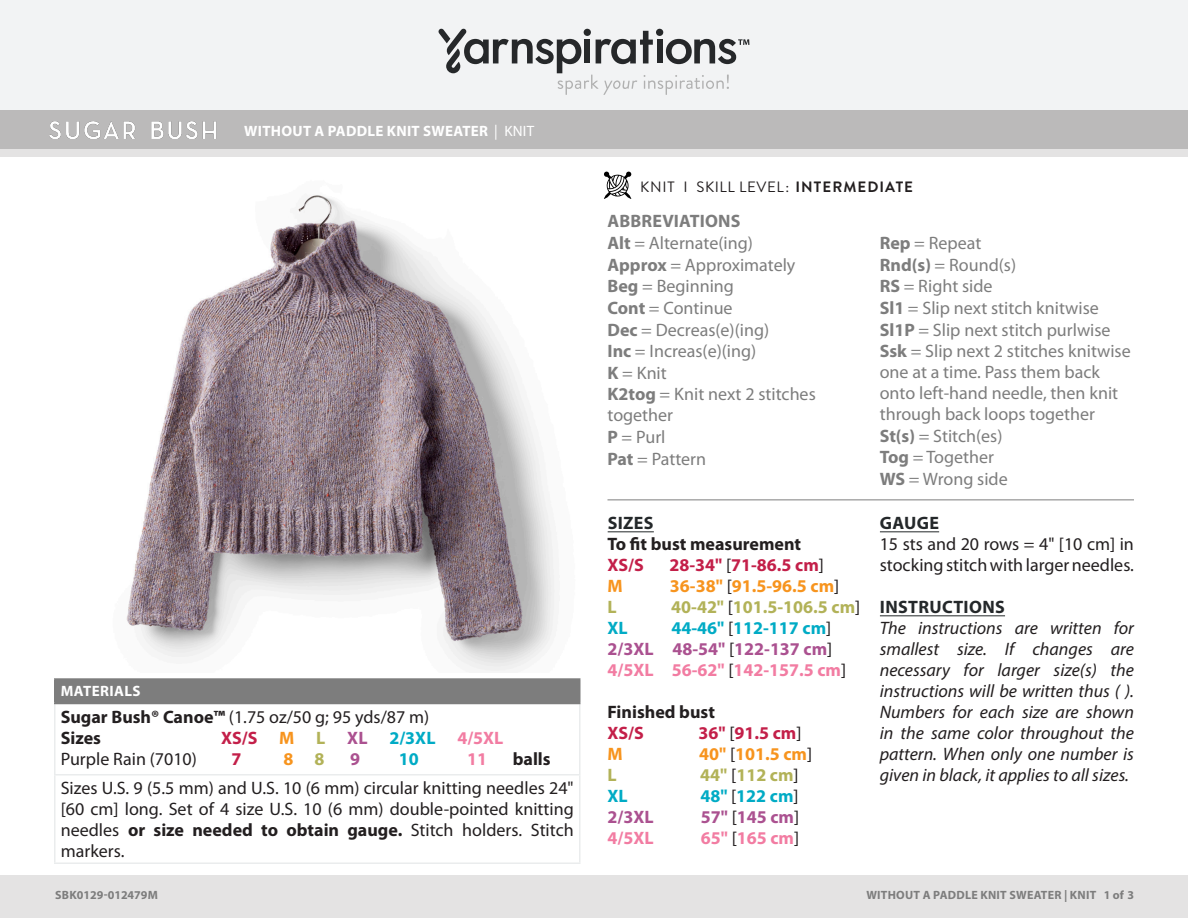
<style>
.page{position:relative;width:1188px;height:918px;background:#fff}
.page>*{position:absolute;margin:0;border:0;box-sizing:border-box;transform-origin:0 0}
.Abbreviations{font:18px/21px "Myriad Pro";color:#7d7d7d}
.Mat_body_3{font:18px/21px "Myriad Pro";color:#231f20;text-align:justify}
.Blurb{font:italic 18px/21px "Myriad Pro";color:#231f20;text-align:justify}
.Heading_2{font:700 18px "Myriad Pro";color:#00abc5}
.Heading_2-2{font:700 18px "Myriad Pro";color:#231f20}
.t1{font:700 18px "Myriad Pro";color:#f27ca2}
.t2{font:700 18px "Myriad Pro";color:#ab5190}
.t3{font:700 18px "Myriad Pro";color:#c31f49}
.t4{font:700 18px "Myriad Pro";color:#f7941e}
.t5{font:700 18px "Myriad Pro";color:#b2b258}
.Head{font:700 18px "Myriad Pro";letter-spacing:.02em;color:#24282a}
.Abbreviations_Head{font:700 18px "Myriad Pro";letter-spacing:.01em;color:#7d7d7d}
.Pattern_Title{font:700 15px "Myriad Pro";letter-spacing:.02em;color:#fff}
.Skill_Level{font:15px "Brandon Grotesque";letter-spacing:.035em;color:#231f20}
.Materials_Head{font:700 15px "Myriad Pro";letter-spacing:.03em;color:#fff}
.t6{font:700 12px "Myriad Pro";letter-spacing:.02em;color:#7d7d7d}
.t7{font:700 12px "Myriad Pro";color:#7d7d7d}
.s1{font-weight:400}
.s2{font-weight:700}
.s3{color:#c31f49}
.s4{color:#f7941e}
.s5{color:#b2b258}
.s6{color:#ab5190}
.s7{color:#f27ca2}
.s8{font-weight:400;color:#231f20}
</style>
<div class="page">
<div style="left:0;top:875px;width:1188px;height:43px;background:#e4e3e3"></div>
<div style="left:0;top:149px;width:1188px;height:9px;background:#e4e3e3"></div>
<div style="left:0;top:0;width:1188px;height:111px;background:#f2f3f4"></div>
<div style="left:0;top:111px;width:1188px;height:38px;background:#bbbaba"></div>
<svg style="left:604px;top:171px;width:27px;height:28px"></svg>
<div style="left:55px;top:679px;width:525px;height:25px;background:#7d7d7d"></div>
<hr style="left:54px;top:704px;width:2px;height:70px;background:#eaeced">
<hr style="left:579px;top:704px;width:1px;height:70px;background:#eaeced">
<hr style="left:54px;top:776px;width:2px;height:86px;background:#eaeced">
<hr style="left:579px;top:776px;width:1px;height:86px;background:#eaeced">
<hr style="left:54px;top:774px;width:526px;height:2px;background:#eaeced">
<hr style="left:54px;top:862px;width:526px;height:2px;background:#eaeced">
<hr style="left:54px;top:678px;width:526px;height:2px;background:#7d7d7d">
<hr style="left:54px;top:680px;width:2px;height:23px;background:#7d7d7d">
<hr style="left:54px;top:703px;width:526px;height:1px;background:#7d7d7d">
<svg style="left:438px;top:29px;width:311px;height:66px"></svg>
<hr style="left:608px;top:531px;width:46px;height:1px;background:#24282a">
<hr style="left:880px;top:531px;width:59px;height:1px;background:#24282a">
<hr style="left:880px;top:615px;width:125px;height:1px;background:#24282a">
<img style="left:126px;top:195px;width:429px;height:476px">
<img style="left:50px;top:121px;width:166px;height:17px">
<hr style="left:608px;top:500px;width:526px;height:1px;background:#7d7d7d">
<p class="Pattern_Title" style="left:244px;top:121px;width:292px">WITHOUT A PADDLE KNIT SWEATER <span class="s1">| KNIT</span></p>
<p class="Materials_Head" style="left:61px;top:681px;width:81px">MATERIALS</p>
<p class="Mat_body_3" style="left:61px;top:706px;width:370px"><span class="s2">Sugar Bush® Canoe™</span> (1.75 oz/50 g; 95 yds/87 m)</p>
<p class="Heading_2-2" style="left:61px;top:726px;width:42px">Sizes</p>
<p class="Heading_2" style="left:221px;top:726px;width:284px"><span class="s3">XS/S</span> <span class="s4">M</span> <span class="s5">L</span> <span class="s6">XL</span> 2/3XL <span class="s7">4/5XL</span></p>
<p class="Mat_body_3" style="left:61px;top:748px;width:138px">Purple Rain (7010)</p>
<p class="t3" style="left:231px;top:747px;width:11px">7</p>
<p class="t4" style="left:284px;top:747px;width:43px">8 <span class="s5">8</span></p>
<p class="t2" style="left:350px;top:747px;width:11px">9</p>
<p class="Heading_2" style="left:399px;top:747px;width:21px">10</p>
<p class="t1" style="left:467px;top:747px;width:21px">11</p>
<p class="Heading_2-2" style="left:513px;top:747px;width:39px">balls</p>
<p class="Mat_body_3" style="left:61px;top:777px;width:515px">Sizes U.S. 9 (5.5 mm) and U.S. 10 (6 mm) circular knitting needles 24" [60 cm] long. Set of 4 size U.S. 10 (6 mm) double-pointed knitting needles <span class="s2">or size needed to obtain gauge.</span> Stitch holders. Stitch markers.</p>
<p class="Skill_Level" style="left:640px;top:177px;width:275px">KNIT I SKILL LEVEL: <span class="s2">INTERMEDIATE</span></p>
<p class="Abbreviations_Head" style="left:608px;top:209px;width:135px">ABBREVIATIONS</p>
<p class="Abbreviations" style="left:608px;top:232px;width:147px"><span class="s2">Alt</span> = Alternate(ing)</p>
<p class="Abbreviations" style="left:608px;top:254px;width:189px"><span class="s2">Approx</span> = Approximately</p>
<p class="Abbreviations" style="left:608px;top:276px;width:128px"><span class="s2">Beg</span> = Beginning</p>
<p class="Abbreviations" style="left:608px;top:297px;width:127px"><span class="s2">Cont</span> = Continue</p>
<p class="Abbreviations" style="left:608px;top:319px;width:163px"><span class="s2">Dec</span> = Decreas(e)(ing)</p>
<p class="Abbreviations" style="left:608px;top:340px;width:150px"><span class="s2">Inc</span> = Increas(e)(ing)</p>
<p class="Abbreviations" style="left:608px;top:362px;width:61px"><span class="s2">K</span> = Knit</p>
<p class="Abbreviations" style="left:608px;top:384px;width:210px"><span class="s2">K2tog</span> = Knit next 2 stitches together</p>
<p class="Abbreviations" style="left:608px;top:426px;width:60px"><span class="s2">P</span> = Purl</p>
<p class="Abbreviations" style="left:608px;top:448px;width:100px"><span class="s2">Pat</span> = Pattern</p>
<p class="Head" style="left:608px;top:511px;width:48px">SIZES</p>
<p class="Heading_2-2" style="left:608px;top:532px;width:195px">To fit bust measurement</p>
<p class="t3" style="left:608px;top:553px;width:38px">XS/S</p>
<p class="t3" style="left:669px;top:553px;width:156px">28-34" <span class="s8">[</span>71-86.5 cm<span class="s8">]</span></p>
<p class="t4" style="left:608px;top:574px;width:17px">M</p>
<p class="t4" style="left:670px;top:574px;width:171px">36-38" <span class="s8">[</span>91.5-96.5 cm<span class="s8">]</span></p>
<p class="t5" style="left:608px;top:595px;width:11px">L</p>
<p class="t5" style="left:671px;top:595px;width:191px">40-42" <span class="s8">[</span>101.5-106.5 cm<span class="s8">]</span></p>
<p class="Heading_2" style="left:608px;top:616px;width:22px">XL</p>
<p class="Heading_2" style="left:671px;top:616px;width:161px">44-46" <span class="s8">[</span>112-117 cm<span class="s8">]</span></p>
<p class="t2" style="left:608px;top:637px;width:226px">2/3XL 48-54" <span class="s8">[</span>122-137 cm<span class="s8">]</span></p>
<p class="t1" style="left:608px;top:658px;width:240px">4/5XL 56-62" <span class="s8">[</span>142-157.5 cm<span class="s8">]</span></p>
<p class="Heading_2-2" style="left:608px;top:700px;width:109px">Finished bust</p>
<p class="t3" style="left:608px;top:721px;width:38px">XS/S</p>
<p class="t3" style="left:698px;top:721px;width:105px">36" <span class="s8">[</span>91.5 cm<span class="s8">]</span></p>
<p class="t4" style="left:608px;top:742px;width:17px">M</p>
<p class="t4" style="left:699px;top:742px;width:115px">40" <span class="s8">[</span>101.5 cm<span class="s8">]</span></p>
<p class="t5" style="left:608px;top:763px;width:11px">L</p>
<p class="t5" style="left:700px;top:763px;width:100px">44" <span class="s8">[</span>112 cm<span class="s8">]</span></p>
<p class="Heading_2" style="left:608px;top:784px;width:22px">XL</p>
<p class="Heading_2" style="left:700px;top:784px;width:100px">48" <span class="s8">[</span>122 cm<span class="s8">]</span></p>
<p class="t2" style="left:608px;top:805px;width:48px">2/3XL</p>
<p class="t2" style="left:701px;top:805px;width:100px">57" <span class="s8">[</span>145 cm<span class="s8">]</span></p>
<p class="t1" style="left:608px;top:826px;width:48px">4/5XL</p>
<p class="t1" style="left:701px;top:826px;width:100px">65" <span class="s8">[</span>165 cm<span class="s8">]</span></p>
<p class="Abbreviations" style="left:880px;top:232px;width:103px"><span class="s2">Rep</span> = Repeat</p>
<p class="Abbreviations" style="left:880px;top:254px;width:138px"><span class="s2">Rnd(s)</span> = Round(s)</p>
<p class="Abbreviations" style="left:880px;top:276px;width:114px"><span class="s2">RS</span> = Right side</p>
<p class="Abbreviations" style="left:880px;top:297px;width:221px"><span class="s2">Sl1</span> = Slip next stitch knitwise</p>
<p class="Abbreviations" style="left:880px;top:319px;width:232px"><span class="s2">Sl1P</span> = Slip next stitch purlwise</p>
<p class="Abbreviations" style="left:880px;top:340px;width:253px"><span class="s2">Ssk</span> = Slip next 2 stitches knitwise one at a time. Pass them back onto left-hand needle, then knit through back loops together</p>
<p class="Abbreviations" style="left:880px;top:425px;width:124px"><span class="s2">St(s)</span> = Stitch(es)</p>
<p class="Abbreviations" style="left:880px;top:447px;width:116px"><span class="s2">Tog</span> = Together</p>
<p class="Abbreviations" style="left:880px;top:468px;width:129px"><span class="s2">WS</span> = Wrong side</p>
<p class="Head" style="left:880px;top:511px;width:61px">GAUGE</p>
<p class="Mat_body_3" style="left:880px;top:533px;width:256px">15 sts and 20 rows = 4" [10 cm] in stocking stitch with larger needles.</p>
<p class="Head" style="left:880px;top:595px;width:126px">INSTRUCTIONS</p>
<p class="Blurb" style="left:880px;top:617px;width:256px">The instructions are written for smallest size. If changes are necessary for larger size(s) the instructions will be written thus ( ).<br>Numbers for each size are shown in the same color throughout the pattern. When only one number is given in black, it applies to all sizes.</p>
<p class="t7" style="left:55px;top:887px;width:104px">SBK0129-012479M</p>
<p class="t6" style="left:866px;top:887px;width:269px">WITHOUT A PADDLE KNIT SWEATER | KNIT 1 of 3</p>
<p class="t6" style="left:60px;top:887px;width:26px">KU #</p>
<p class="t6" style="left:1030px;top:887px;width:62px">X | CROCHE</p>
<p class="t6" style="left:1127px;top:887px;width:9px">X</p>
</div>
